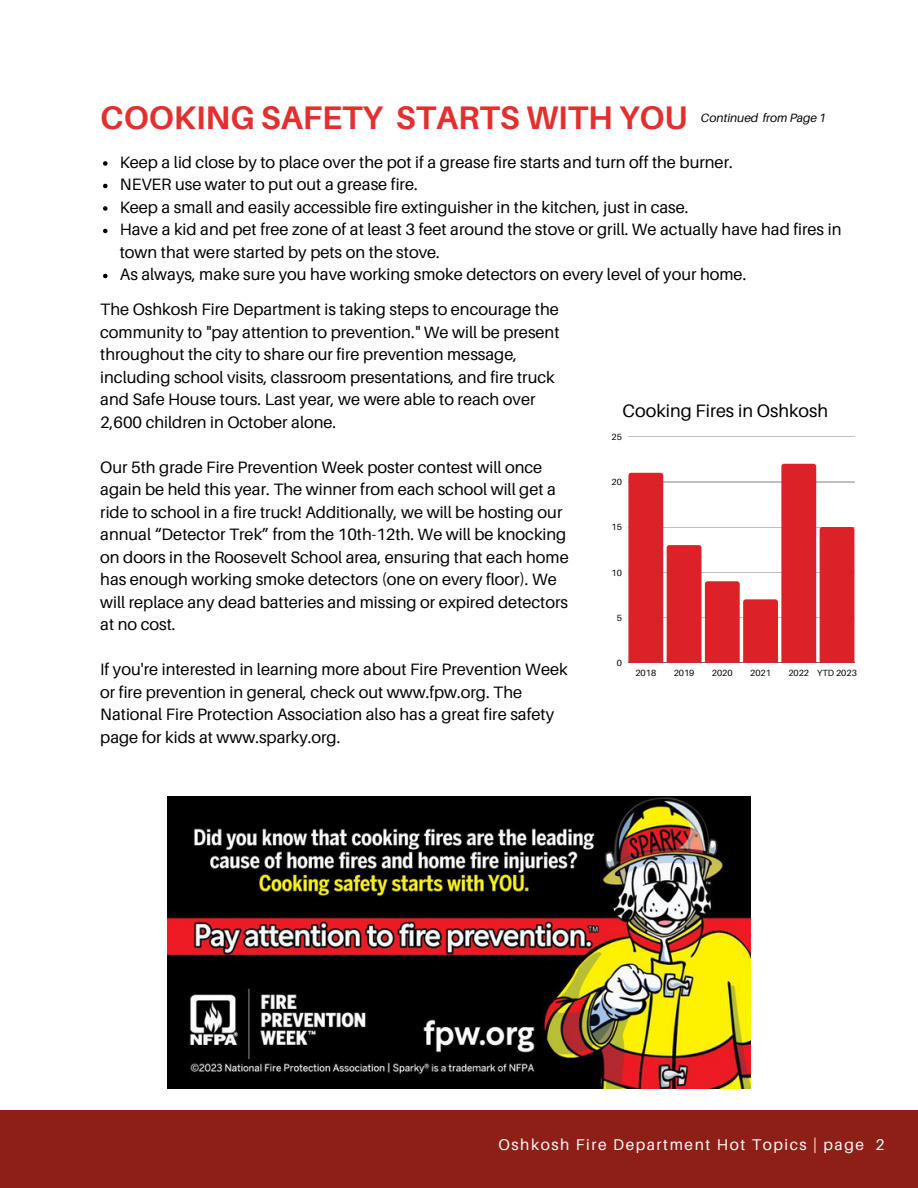
<style>
.page{position:relative;width:918px;height:1188px;background:#fff}
.page>*{position:absolute;margin:0;border:0;box-sizing:border-box;transform-origin:0 0}
.t1{font:700 32.7px "Aileron";color:#e42f2f}
.t2{font:18px "Aileron";color:#000}
.t3{font:16.5px/22.5px "Aileron";color:#000}
.t4{font:15.6px "Aileron";letter-spacing:.1em;color:#fff}
.t5{font:italic 12px "Aileron";color:#000}
.t6{font:9px "Aileron";color:#000}
</style>
<div class="page">
<div style="left:0;top:1111px;width:918px;height:77px;background:#8d1f16"></div>
<img style="left:168px;top:797px;width:582px;height:291px">
<svg style="left:103px;top:161px;width:5px;height:5px"></svg>
<svg style="left:103px;top:184px;width:5px;height:4px"></svg>
<svg style="left:103px;top:206px;width:5px;height:5px"></svg>
<svg style="left:103px;top:229px;width:5px;height:4px"></svg>
<svg style="left:103px;top:274px;width:5px;height:4px"></svg>
<hr style="left:628px;top:437px;width:226px;height:1px;background:#000">
<hr style="left:628px;top:663px;width:226px;height:1px;background:#000">
<svg style="left:628px;top:464px;width:226px;height:199px"></svg>
<p class="t1" style="left:100px;top:97px;width:589px">COOKING SAFETY STARTS WITH YOU</p>
<p class="t5" style="left:701px;top:111px;width:127px">Continued from Page 1</p>
<p class="t3" style="left:120px;top:151px;width:614px">Keep a lid close by to place over the pot if a grease fire starts and turn off the burner.</p>
<p class="t3" style="left:120px;top:173px;width:299px">NEVER use water to put out a grease fire.</p>
<p class="t3" style="left:120px;top:196px;width:570px">Keep a small and easily accessible fire extinguisher in the kitchen, just in case.</p>
<p class="t3" style="left:120px;top:218px;width:723px">Have a kid and pet free zone of at least 3 feet around the stove or grill. We actually have had fires in town that were started by pets on the stove.</p>
<p class="t3" style="left:120px;top:263px;width:628px">As always, make sure you have working smoke detectors on every level of your home.</p>
<p class="t3" style="left:100px;top:298px;width:461px">The Oshkosh Fire Department is taking steps to encourage the community to "pay attention to prevention." We will be present throughout the city to share our fire prevention message, including school visits, classroom presentations, and fire truck and Safe House tours. Last year, we were able to reach over 2,600 children in October alone.</p>
<p class="t3" style="left:100px;top:456px;width:470px">Our 5th grade Fire Prevention Week poster contest will once again be held this year. The winner from each school will get a ride to school in a fire truck! Additionally, we will be hosting our annual “Detector Trek” from the 10th-12th. We will be knocking on doors in the Roosevelt School area, ensuring that each home has enough working smoke detectors (one on every floor). We will replace any dead batteries and missing or expired detectors at no cost.</p>
<p class="t3" style="left:100px;top:658px;width:469px">If you're interested in learning more about Fire Prevention Week or fire prevention in general, check out www.fpw.org. The National Fire Protection Association also has a great fire safety page for kids at www.sparky.org.</p>
<p class="t2" style="left:623px;top:399px;width:207px">Cooking Fires in Oshkosh</p>
<p class="t6" style="left:612px;top:431px;width:12px">25</p>
<p class="t6" style="left:612px;top:476px;width:12px">20</p>
<p class="t6" style="left:612px;top:522px;width:12px">15</p>
<p class="t6" style="left:612px;top:567px;width:12px">10</p>
<p class="t6" style="left:617px;top:612px;width:7px">5</p>
<p class="t6" style="left:617px;top:657px;width:7px">0</p>
<p class="t6" style="left:635px;top:667px;width:22px">2018</p>
<p class="t6" style="left:674px;top:667px;width:22px">2019</p>
<p class="t6" style="left:712px;top:667px;width:22px">2020</p>
<p class="t6" style="left:750px;top:667px;width:22px">2021</p>
<p class="t6" style="left:788px;top:667px;width:22px">2022</p>
<p class="t6" style="left:817px;top:667px;width:41px">YTD 2023</p>
<p class="t4" style="left:499px;top:1135px;width:387px">Oshkosh Fire Department Hot Topics | page 2</p>
</div>
